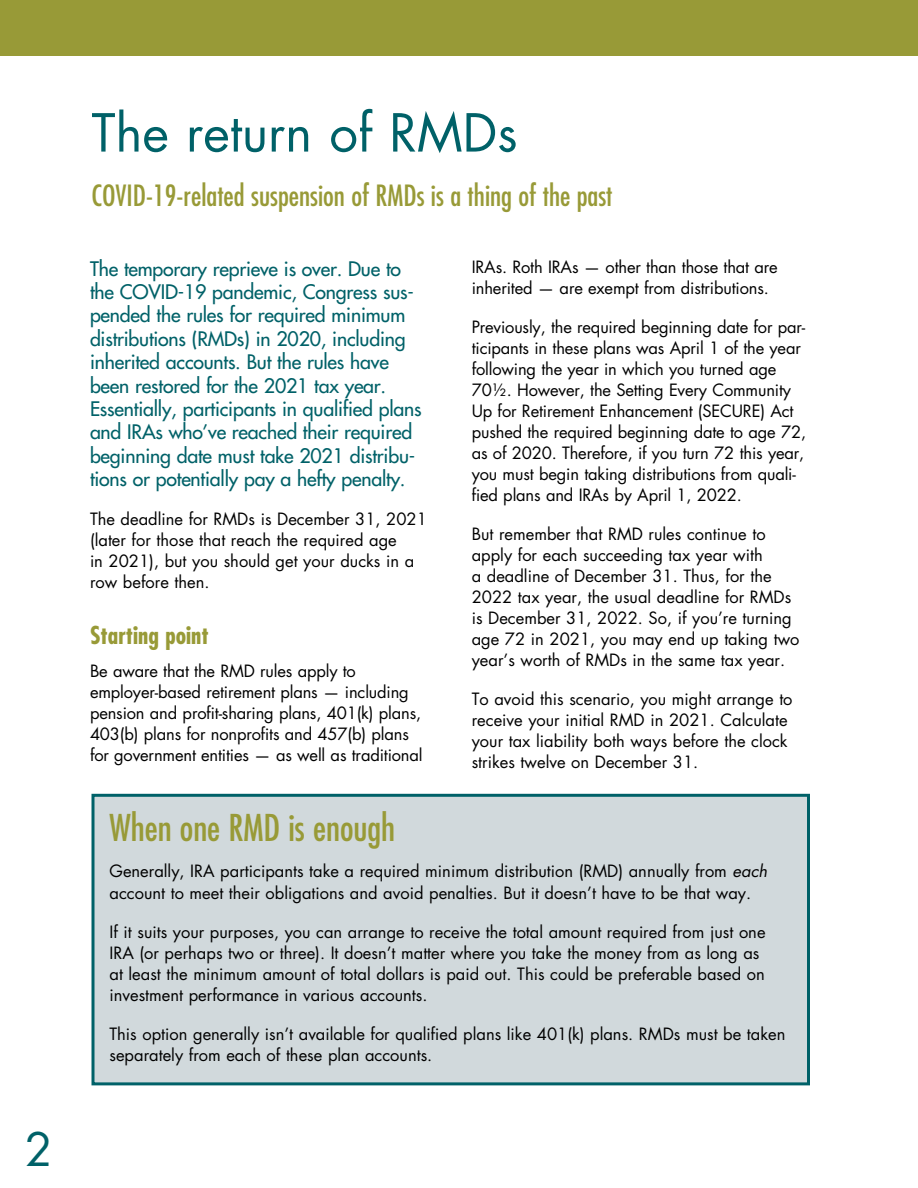
<style>
.page{position:relative;width:918px;height:1188px;background:#fff}
.page>*{position:absolute;margin:0;border:0;box-sizing:border-box;transform-origin:0 0}
.t1{font:51px "Futura Std";color:#006168}
.t2{font:45px "Futura Std";color:#006168}
.t3{font:condensed 36px "Futura Std";color:#989a37}
.t4{font:condensed 28.5px "Futura Std";color:#989a37}
.t5{font:700 condensed 24px "Futura Std";color:#989a37}
.t6{font:500 19.5px/23.4px "Futura Std";letter-spacing:-.01em;color:#006168}
.t7{font:16.5px/21px "Futura Std";color:#000}
.s1{font-style:italic}
</style>
<div class="page">
<div style="left:0;top:0;width:918px;height:55px;background:#989a37"></div>
<div style="left:93px;top:795px;width:715px;height:289px;background:#d1d9dc"></div>
<div style="left:92px;top:794px;width:718px;height:291px;border:3px solid #006168"></div>
<h2 class="t2" style="left:25px;top:1120px;width:29px">2</h2>
<h1 class="t1" style="left:92px;top:100px;width:428px">The return of RMDs</h1>
<h3 class="t4" style="left:92px;top:178px;width:523px">COVID-19-related suspension of RMDs is a thing of the past</h3>
<p class="t6" style="left:90px;top:257px;width:333px">The temporary reprieve is over. Due to the COVID-19 pandemic, Congress sus&shy;pended the rules for required minimum distributions (RMDs) in 2020, including inherited accounts. But the rules have been restored for the 2021 tax year.<br>Essentially, participants in qualified plans and IRAs who’ve reached their required beginning date must take 2021 distribu&shy;tions or potentially pay a hefty penalty.</p>
<p class="t7" style="left:90px;top:509px;width:338px">The deadline for RMDs is December 31, 2021 (later for those that reach the required age<br>in 2021), but you should get your ducks in a row before then.</p>
<h3 class="t5" style="left:90px;top:620px;width:120px">Starting point</h3>
<p class="t7" style="left:90px;top:660px;width:334px">Be aware that the RMD rules apply to employer-based retirement plans — including pension and profit-sharing plans, 401(k) plans, 403(b) plans for nonprofits and 457(b) plans for government entities — as well as traditional</p>
<p class="t7" style="left:472px;top:257px;width:308px">IRAs. Roth IRAs — other than those that are inherited — are exempt from distributions.</p>
<p class="t7" style="left:472px;top:317px;width:336px">Previously, the required beginning date for par&shy;ticipants in these plans was April 1 of the year following the year in which you turned age 70½. However, the Setting Every Community Up for Retirement Enhancement (SECURE) Act pushed the required beginning date to age 72, as of 2020. Therefore, if you turn 72 this year, you must begin taking distributions from quali&shy;fied plans and IRAs by April 1, 2022.</p>
<p class="t7" style="left:472px;top:524px;width:329px">But remember that RMD rules continue to apply for each succeeding tax year with<br>a deadline of December 31. Thus, for the 2022 tax year, the usual deadline for RMDs is December 31, 2022. So, if you’re turning age 72 in 2021, you may end up taking two year’s worth of RMDs in the same tax year.</p>
<p class="t7" style="left:472px;top:689px;width:322px">To avoid this scenario, you might arrange to receive your initial RMD in 2021. Calculate your tax liability both ways before the clock strikes twelve on December 31.</p>
<h3 class="t3" style="left:110px;top:807px;width:287px">When one RMD is enough</h3>
<p class="t7" style="left:110px;top:861px;width:659px">Generally, IRA participants take a required minimum distribution (RMD) annually from <span class="s1">each </span>account to meet their obligations and avoid penalties. But it doesn’t have to be that way.</p>
<p class="t7" style="left:110px;top:921px;width:658px">If it suits your purposes, you can arrange to receive the total amount required from just one IRA (or perhaps two or three). It doesn’t matter where you take the money from as long as at least the minimum amount of total dollars is paid out. This could be preferable based on investment performance in various accounts.</p>
<p class="t7" style="left:110px;top:1023px;width:677px">This option generally isn’t available for qualified plans like 401(k) plans. RMDs must be taken separately from each of these plan accounts.</p>
</div>
